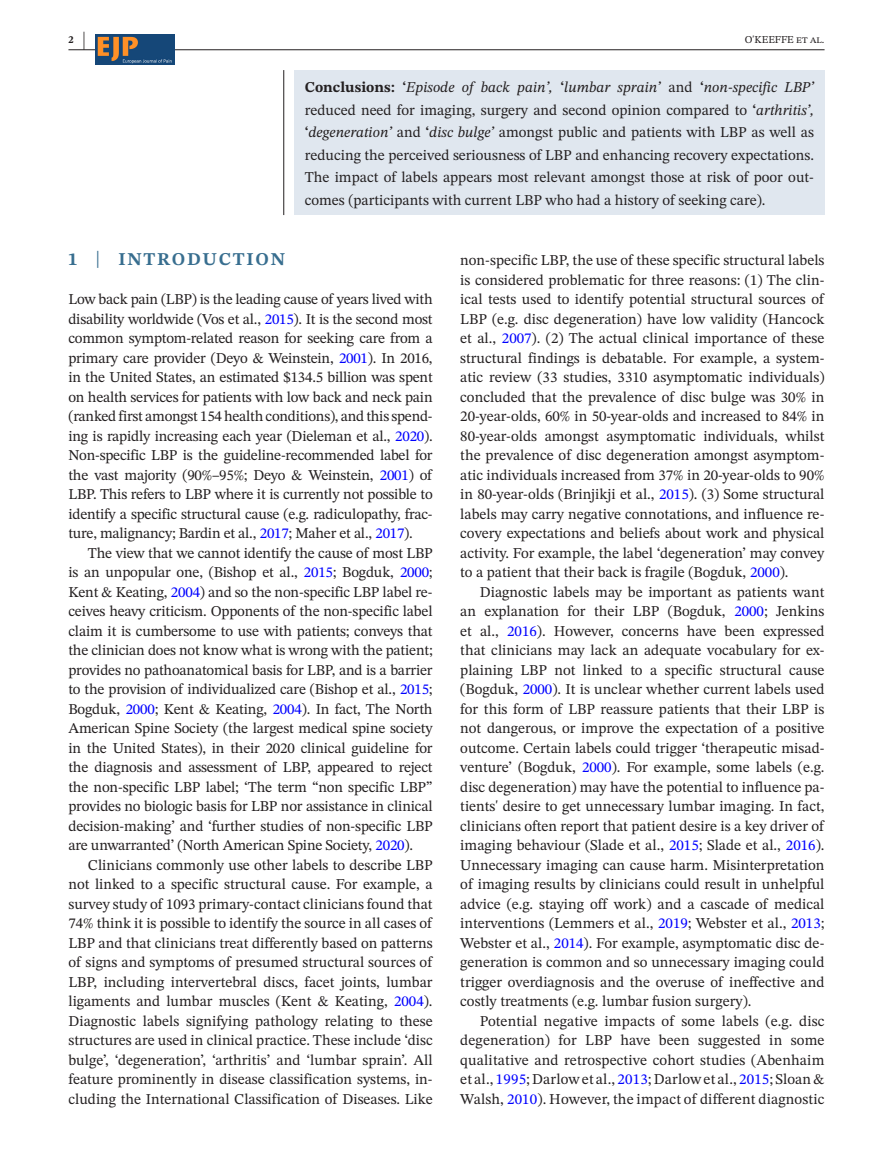
<style>
.page{position:relative;width:893px;height:1174px;background:#fff}
.page>*{position:absolute;margin:0;border:0;box-sizing:border-box;transform-origin:0 0}
.t1{font:700 18px "STIX Two Text";letter-spacing:.1em;color:#386e8f}
.t2{font:15px/19.5px "STIX Two Text";color:#231f20;text-align:justify}
.t3{font:10.5px "STIX Two Text";color:#231f20}
.t4{font:700 10.5px "STIX Two Text";color:#231f20}
.s1{font-size:21px}
.s2{font-weight:700}
.s3{font-style:italic}
.s4{font-weight:400;font-size:23.7px}
.s5{color:#00f}
</style>
<div class="page">
<hr style="left:68px;top:49px;width:756px;height:1px;background:#231f20">
<img style="left:95px;top:35px;width:79px;height:30px">
<div style="left:294px;top:70px;width:530px;height:145px;background:#e0e7ef"></div>
<hr style="left:283px;top:70px;width:1px;height:145px;background:#231f20">
<p class="t4" style="left:68px;top:32px;width:18px">2 <span class="s1">|</span></p>
<p class="t3" style="left:745px;top:32px;width:81px">O'KEEFFE et al.</p>
<p class="t2" style="left:305px;top:76px;width:511px;line-height:22.5px"><span class="s2">Conclusions: ‘</span><span class="s3">Episode of back pain’,</span> <span class="s2">‘</span><span class="s3">lumbar sprain’</span> and <span class="s2">‘</span><span class="s3">non-specific LBP’ </span>reduced need for imaging, surgery and second opinion compared to <span class="s2">‘</span><span class="s3">arthritis’, </span><span class="s2">‘</span><span class="s3">degeneration’</span> and <span class="s2">‘</span><span class="s3">disc bulge’</span> amongst public and patients with LBP as well as reducing the perceived seriousness of LBP and enhancing recovery expectations.<br>The impact of labels appears most relevant amongst those at risk of poor out&shy;comes (participants with current LBP who had a history of seeking care).</p>
<p class="t1" style="left:68px;top:246px;width:218px">1 <span class="s4">|</span> INTRODUCTION</p>
<p class="t2" style="left:68px;top:289px;width:366px">Low back pain (LBP) is the leading cause of years lived with disability worldwide (Vos et al., <span class="s5">2015</span>). It is the second most common symptom-related reason for seeking care from a primary care provider (Deyo &amp; Weinstein, <span class="s5">2001</span>). In 2016, in the United States, an estimated $134.5 billion was spent on health services for patients with low back and neck pain (ranked first amongst 154 health conditions), and this spend&shy;ing is rapidly increasing each year (Dieleman et al., <span class="s5">2020</span>).<br>Non-specific LBP is the guideline-recommended label for the vast majority (90%–95%; Deyo &amp; Weinstein, <span class="s5">2001</span>) of LBP. This refers to LBP where it is currently not possible to identify a specific structural cause (e.g. radiculopathy, frac&shy;ture, malignancy; Bardin et al., <span class="s5">2017</span>; Maher et al., <span class="s5">2017</span>).</p>
<p class="t2" style="left:68px;top:543px;width:366px;text-indent:20px">The view that we cannot identify the cause of most LBP is an unpopular one, (Bishop et al., <span class="s5">2015</span>; Bogduk, <span class="s5">2000</span>; Kent &amp; Keating, <span class="s5">2004</span>) and so the non-specific LBP label re&shy;ceives heavy criticism. Opponents of the non-specific label claim it is cumbersome to use with patients; conveys that the clinician does not know what is wrong with the patient; provides no pathoanatomical basis for LBP, and is a barrier to the provision of individualized care (Bishop et al., <span class="s5">2015</span>; Bogduk, <span class="s5">2000</span>; Kent &amp; Keating, <span class="s5">2004</span>). In fact, The North American Spine Society (the largest medical spine society in the United States), in their 2020 clinical guideline for the diagnosis and assessment of LBP, appeared to reject the non-specific LBP label; ‘The term “non specific LBP” provides no biologic basis for LBP nor assistance in clinical decision-making’ and ‘further studies of non-specific LBP are unwarranted’ (North American Spine Society, <span class="s5">2020</span>).</p>
<p class="t2" style="left:68px;top:855px;width:366px;text-indent:20px">Clinicians commonly use other labels to describe LBP not linked to a specific structural cause. For example, a survey study of 1093 primary-contact clinicians found that 74% think it is possible to identify the source in all cases of LBP and that clinicians treat differently based on patterns of signs and symptoms of presumed structural sources of LBP, including intervertebral discs, facet joints, lumbar ligaments and lumbar muscles (Kent &amp; Keating, <span class="s5">2004</span>).<br>Diagnostic labels signifying pathology relating to these structures are used in clinical practice. These include ‘disc bulge’, ‘degeneration’, ‘arthritis’ and ‘lumbar sprain’. All feature prominently in disease classification systems, in&shy;cluding the International Classification of Diseases. Like</p>
<p class="t2" style="left:460px;top:250px;width:366px">non-specific LBP, the use of these specific structural labels is considered problematic for three reasons: (1) The clin&shy;ical tests used to identify potential structural sources of LBP (e.g. disc degeneration) have low validity (Hancock et al., <span class="s5">2007</span>). (2) The actual clinical importance of these structural findings is debatable. For example, a system&shy;atic review (33 studies, 3310 asymptomatic individuals) concluded that the prevalence of disc bulge was 30% in 20-year-olds, 60% in 50-year-olds and increased to 84% in 80-year-olds amongst asymptomatic individuals, whilst the prevalence of disc degeneration amongst asymptom&shy;atic individuals increased from 37% in 20-year-olds to 90% in 80-year-olds (Brinjikji et al., <span class="s5">2015</span>). (3) Some structural labels may carry negative connotations, and influence re&shy;covery expectations and beliefs about work and physical activity. For example, the label ‘degeneration’ may convey to a patient that their back is fragile (Bogduk, <span class="s5">2000</span>).</p>
<p class="t2" style="left:460px;top:582px;width:366px;text-indent:20px">Diagnostic labels may be important as patients want an explanation for their LBP (Bogduk, <span class="s5">2000</span>; Jenkins et al., <span class="s5">2016</span>). However, concerns have been expressed that clinicians may lack an adequate vocabulary for ex&shy;plaining LBP not linked to a specific structural cause (Bogduk, <span class="s5">2000</span>). It is unclear whether current labels used for this form of LBP reassure patients that their LBP is not dangerous, or improve the expectation of a positive outcome. Certain labels could trigger ‘therapeutic misad&shy;venture’ (Bogduk, <span class="s5">2000</span>). For example, some labels (e.g. disc degeneration) may have the potential to influence pa&shy;tients' desire to get unnecessary lumbar imaging. In fact, clinicians often report that patient desire is a key driver of imaging behaviour (Slade et al., <span class="s5">2015</span>; Slade et al., <span class="s5">2016</span>).<br>Unnecessary imaging can cause harm. Misinterpretation of imaging results by clinicians could result in unhelpful advice (e.g. staying off work) and a cascade of medical interventions (Lemmers et al., <span class="s5">2019</span>; Webster et al., <span class="s5">2013</span>; Webster et al., <span class="s5">2014</span>). For example, asymptomatic disc de&shy;generation is common and so unnecessary imaging could trigger overdiagnosis and the overuse of ineffective and costly treatments (e.g. lumbar fusion surgery).</p>
<p class="t2" style="left:460px;top:1011px;width:366px;text-indent:20px">Potential negative impacts of some labels (e.g. disc degeneration) for LBP have been suggested in some qualitative and retrospective cohort studies (Abenhaim et al., <span class="s5">1995</span>; Darlow et al., <span class="s5">2013</span>; Darlow et al., <span class="s5">2015</span>; Sloan &amp; Walsh, <span class="s5">2010</span>). However, the impact of different diagnostic</p>
</div>
